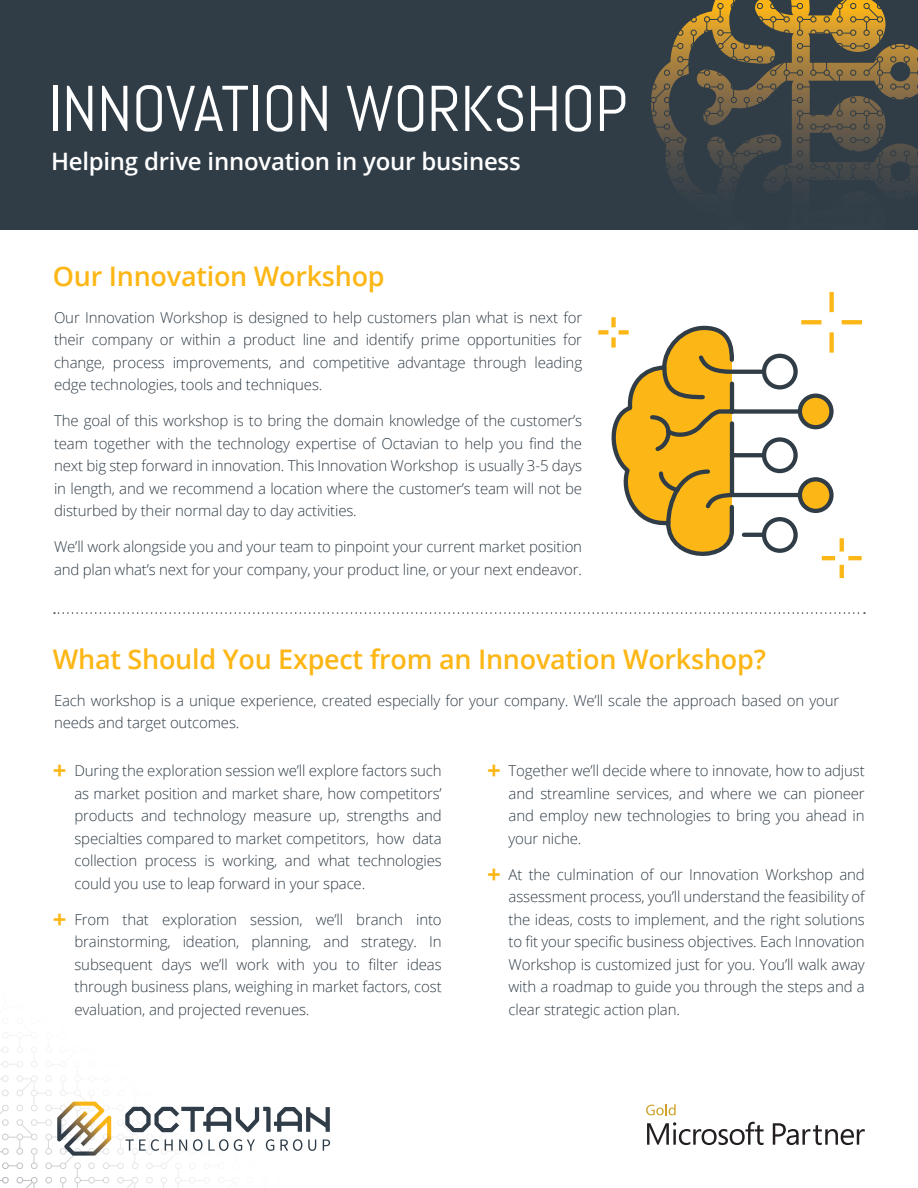
<style>
.page{position:relative;width:918px;height:1188px;background:#fff}
.page>*{position:absolute;margin:0;border:0;box-sizing:border-box;transform-origin:0 0}
.t1{font:64.5px "Abel";letter-spacing:-.01em;color:#fff}
.t2{font:600 27px "Open Sans";letter-spacing:-.01em;color:#fcb615}
.t3{font:600 24px "Open Sans";letter-spacing:-.01em;color:#fff}
.t4{font:300 15px/22.5px "Open Sans";letter-spacing:-.01em;color:#303d47;text-align:justify}
.s1{font-weight:700;font-size:24px;color:#fcb615}
</style>
<div class="page">
<svg style="left:4px;top:0;width:914px;height:230px;background:#394246"></svg>
<svg style="left:0;top:1032px;width:865px;height:156px"></svg>
<svg style="left:54px;top:612px;width:811px;height:2px"></svg>
<div style="left:829px;top:292px;width:5px;height:20px;background:#fcb615"></div>
<div style="left:829px;top:332px;width:5px;height:21px;background:#fcb615"></div>
<svg style="left:842px;top:320px;width:20px;height:4px"></svg>
<svg style="left:801px;top:320px;width:21px;height:4px"></svg>
<div style="left:611px;top:317px;width:5px;height:10px;background:#fcb615"></div>
<div style="left:598px;top:330px;width:10px;height:5px;background:#fcb615"></div>
<svg style="left:608px;top:324px;width:196px;height:232px"></svg>
<div style="left:800px;top:396px;width:31px;height:31px;background:#fcb615;border-radius:50%"></div>
<div style="left:798px;top:394px;width:36px;height:35px;border:4px solid #303d47;border-radius:50%"></div>
<svg style="left:764px;top:356px;width:32px;height:31px"></svg>
<div style="left:762px;top:354px;width:36px;height:36px;border:4px solid #303d47;border-radius:50%"></div>
<svg style="left:764px;top:440px;width:32px;height:31px"></svg>
<div style="left:762px;top:437px;width:36px;height:36px;border:4px solid #303d47;border-radius:50%"></div>
<svg style="left:764px;top:519px;width:32px;height:32px"></svg>
<div style="left:762px;top:517px;width:36px;height:36px;border:4px solid #303d47;border-radius:50%"></div>
<svg style="left:800px;top:479px;width:31px;height:32px"></svg>
<div style="left:798px;top:477px;width:36px;height:36px;border:4px solid #303d47;border-radius:50%"></div>
<svg style="left:840px;top:538px;width:4px;height:14px"></svg>
<svg style="left:840px;top:565px;width:4px;height:13px"></svg>
<hr style="left:848px;top:556px;width:14px;height:4px;background:#fcb615">
<hr style="left:822px;top:556px;width:13px;height:4px;background:#fcb615">
<h1 class="t1" style="left:48px;top:68px;width:581px">INNOVATION WORKSHOP</h1>
<h3 class="t3" style="left:51px;top:144px;width:471px">Helping drive innovation in your business</h3>
<h2 class="t2" style="left:53px;top:257px;width:333px">Our Innovation Workshop</h2>
<p class="t4" style="left:54px;top:306px;width:530px">Our Innovation Workshop is designed to help customers plan what is next for their company or within a product line and identify prime opportunities for change, process improvements, and competitive advantage through leading edge technologies, tools and techniques.</p>
<p class="t4" style="left:54px;top:409px;width:530px">The goal of this workshop is to bring the domain knowledge of the customer’s team together with the technology expertise of Octavian to help you find the next big step forward in innovation. This Innovation Workshop is usually 3-5 days in length, and we recommend a location where the customer’s team will not be disturbed by their normal day to day activities.</p>
<p class="t4" style="left:54px;top:535px;width:530px">We’ll work alongside you and your team to pinpoint your current market position and plan what’s next for your company, your product line, or your next endeavor.</p>
<h2 class="t2" style="left:53px;top:640px;width:714px">What Should You Expect from an Innovation Workshop?</h2>
<p class="t4" style="left:54px;top:689px;width:787px">Each workshop is a unique experience, created especially for your company. We’ll scale the approach based on your needs and target outcomes.</p>
<p class="t4" style="left:74px;top:759px;width:369px;text-indent:-21px"><span class="s1">+</span> During the exploration session we’ll explore factors such as market position and market share, how competitors’ products and technology measure up, strengths and specialties compared to market competitors, how data collection process is working, and what technologies could you use to leap forward in your space.</p>
<p class="t4" style="left:74px;top:907px;width:369px;text-indent:-21px"><span class="s1">+</span> From that exploration session, we’ll branch into brainstorming, ideation, planning, and strategy. In subsequent days we’ll work with you to filter ideas through business plans, weighing in market factors, cost evaluation, and projected revenues.</p>
<p class="t4" style="left:509px;top:759px;width:358px;text-indent:-21px"><span class="s1">+</span> Together we’ll decide where to innovate, how to adjust and streamline services, and where we can pioneer and employ new technologies to bring you ahead in your niche.</p>
<p class="t4" style="left:509px;top:862px;width:358px;text-indent:-21px"><span class="s1">+</span> At the culmination of our Innovation Workshop and assessment process, you’ll understand the feasibility of the ideas, costs to implement, and the right solutions to fit your specific business objectives. Each Innovation Workshop is customized just for you. You’ll walk away with a roadmap to guide you through the steps and a clear strategic action plan.</p>
</div>
